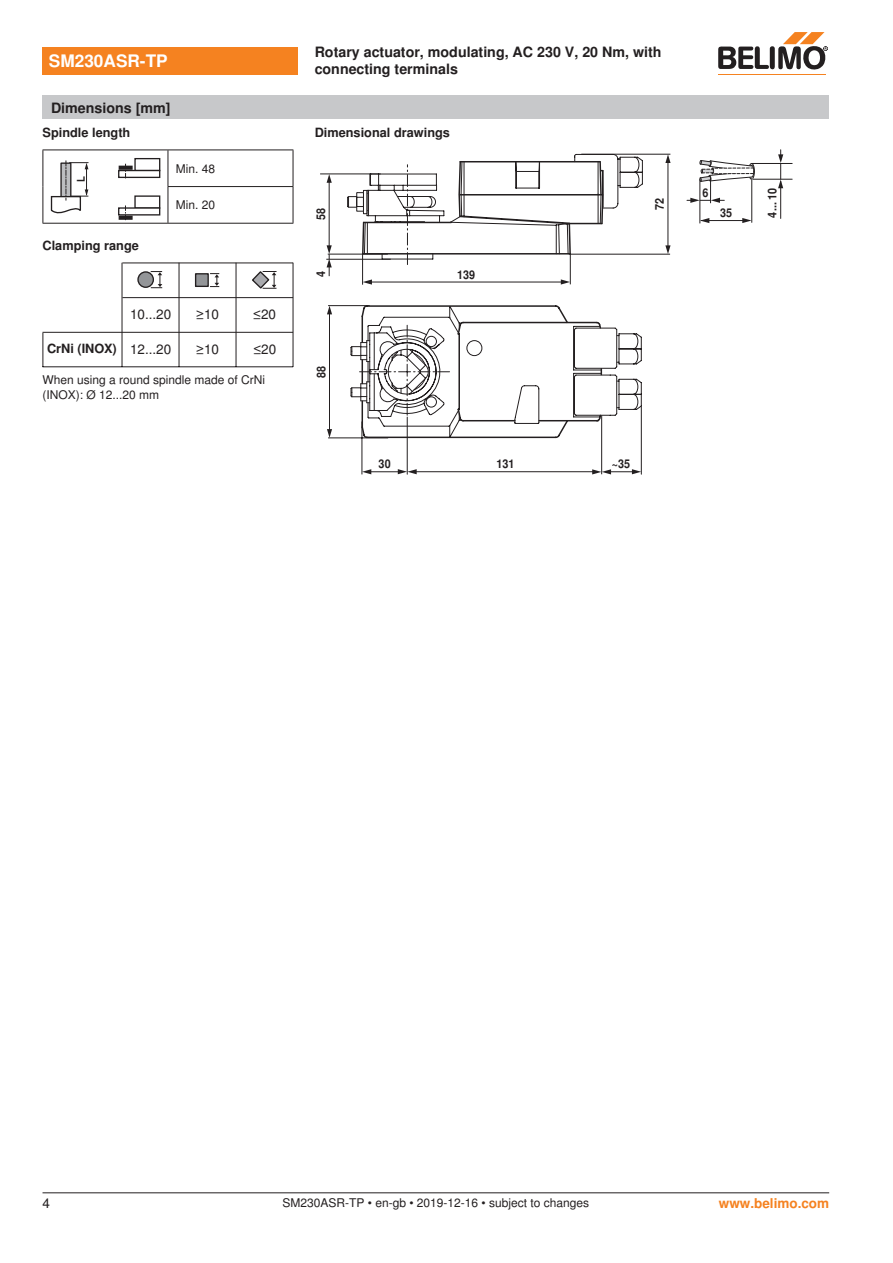
<style>
.page{position:relative;width:893px;height:1263px;background:#fff}
.page>*{position:absolute;margin:0;border:0;box-sizing:border-box;transform-origin:0 0}
.t1{font:700 17.25px "Nimbus Sans BEL";color:#fff}
.t2{font:700 14.25px/17.1px "Nimbus Sans BEL";color:#231f20}
.t3{font:13.5px "Nimbus Sans BEL";color:#231f20}
.Rechtsbündig_Footer{font:700 13.5px "Nimbus Sans BEL";color:#f58220}
.t4{font:13.5px "Nimbus Sans BEL";color:#231f20}
.t5{font:700 12.75px "Nimbus Sans BEL";color:#231f20}
.t6{font:700 12.75px "Nimbus Sans BEL";color:#231f20}
.Footer_EU_center{font:12px/14.4px "Nimbus Sans BEL";color:#231f20}
.t7{font:700 12px "Nimbus Sans BEL";color:#231f20;scale:.9 1}
.t8{font:700 10.65px "Nimbus Sans BEL";color:#231f20;scale:.9 1}
.s1{font-weight:400;font-size:13.5px}
</style>
<div class="page">
<hr style="left:43px;top:150px;width:1px;height:37px;background:#231f20">
<hr style="left:43px;top:187px;width:1px;height:36px;background:#231f20">
<hr style="left:168px;top:150px;width:1px;height:36px;background:#231f20">
<hr style="left:293px;top:150px;width:1px;height:36px;background:#231f20">
<hr style="left:168px;top:187px;width:1px;height:36px;background:#231f20">
<hr style="left:293px;top:187px;width:1px;height:36px;background:#231f20">
<hr style="left:43px;top:150px;width:125px;height:1px;background:#231f20">
<hr style="left:168px;top:150px;width:125px;height:1px;background:#231f20">
<hr style="left:168px;top:186px;width:125px;height:1px;background:#231f20">
<hr style="left:43px;top:223px;width:125px;height:1px;background:#231f20">
<hr style="left:168px;top:223px;width:125px;height:1px;background:#231f20">
<svg style="left:50px;top:161px;width:38px;height:53px"></svg>
<div style="left:134px;top:158px;width:26px;height:13px;background:#fff;border:1px solid #231f20"></div>
<div style="left:118px;top:170px;width:42px;height:8px;background:#fff;border:1px solid #231f20"></div>
<svg style="left:119px;top:166px;width:14px;height:4px"></svg>
<svg style="left:125px;top:163px;width:1px;height:15px"></svg>
<div style="left:134px;top:195px;width:26px;height:14px;background:#fff;border:1px solid #231f20"></div>
<div style="left:118px;top:207px;width:42px;height:9px;background:#fff;border:1px solid #231f20"></div>
<svg style="left:119px;top:216px;width:14px;height:4px"></svg>
<svg style="left:125px;top:205px;width:1px;height:15px"></svg>
<hr style="left:122px;top:263px;width:171px;height:1px;background:#231f20">
<hr style="left:122px;top:297px;width:171px;height:1px;background:#231f20">
<hr style="left:43px;top:332px;width:250px;height:1px;background:#231f20">
<div style="left:138px;top:272px;width:15px;height:15px;background:#939598;border-radius:50%"></div>
<div style="left:137px;top:271px;width:17px;height:17px;border:1px solid #231f20;border-radius:50%"></div>
<svg style="left:151px;top:271px;width:11px;height:17px"></svg>
<svg style="left:210px;top:273px;width:9px;height:14px"></svg>
<div style="left:196px;top:274px;width:12px;height:12px;background:#939598"></div>
<div style="left:195px;top:273px;width:14px;height:14px;border:1px solid #231f20"></div>
<svg style="left:252px;top:271px;width:25px;height:18px"></svg>
<hr style="left:43px;top:333px;width:1px;height:34px;background:#231f20">
<hr style="left:293px;top:263px;width:1px;height:104px;background:#231f20">
<hr style="left:236px;top:263px;width:1px;height:104px;background:#231f20">
<hr style="left:179px;top:263px;width:1px;height:104px;background:#231f20">
<hr style="left:122px;top:263px;width:1px;height:104px;background:#231f20">
<hr style="left:43px;top:366px;width:250px;height:1px;background:#231f20">
<svg style="left:350px;top:305px;width:292px;height:134px"></svg>
<hr style="left:641px;top:407px;width:1px;height:67px;background:#231f20">
<hr style="left:581px;top:154px;width:89px;height:1px;background:#231f20">
<hr style="left:569px;top:254px;width:101px;height:1px;background:#231f20">
<hr style="left:668px;top:160px;width:1px;height:88px;background:#231f20">
<svg style="left:665px;top:245px;width:5px;height:9px"></svg>
<svg style="left:665px;top:154px;width:6px;height:9px"></svg>
<hr style="left:700px;top:180px;width:1px;height:43px;background:#231f20">
<hr style="left:701px;top:220px;width:48px;height:1px;background:#231f20">
<hr style="left:780px;top:181px;width:1px;height:37px;background:#231f20">
<svg style="left:742px;top:218px;width:9px;height:5px"></svg>
<svg style="left:700px;top:218px;width:9px;height:5px"></svg>
<hr style="left:751px;top:178px;width:1px;height:44px;background:#231f20">
<svg style="left:687px;top:150px;width:106px;height:53px"></svg>
<hr style="left:407px;top:417px;width:1px;height:57px;background:#231f20">
<hr style="left:362px;top:421px;width:1px;height:53px;background:#231f20">
<hr style="left:601px;top:415px;width:1px;height:59px;background:#231f20">
<hr style="left:328px;top:305px;width:42px;height:1px;background:#231f20">
<hr style="left:328px;top:438px;width:60px;height:1px;background:#231f20">
<hr style="left:413px;top:471px;width:184px;height:1px;background:#231f20">
<svg style="left:592px;top:469px;width:49px;height:5px"></svg>
<hr style="left:370px;top:471px;width:30px;height:1px;background:#231f20">
<svg style="left:398px;top:469px;width:19px;height:5px"></svg>
<svg style="left:362px;top:469px;width:9px;height:5px"></svg>
<hr style="left:329px;top:312px;width:1px;height:119px;background:#231f20">
<svg style="left:327px;top:429px;width:5px;height:9px"></svg>
<svg style="left:327px;top:306px;width:5px;height:8px"></svg>
<hr style="left:362px;top:253px;width:1px;height:32px;background:#231f20">
<hr style="left:570px;top:253px;width:1px;height:31px;background:#231f20">
<hr style="left:369px;top:282px;width:194px;height:1px;background:#231f20">
<svg style="left:561px;top:279px;width:9px;height:6px"></svg>
<svg style="left:363px;top:279px;width:9px;height:6px"></svg>
<hr style="left:328px;top:254px;width:60px;height:1px;background:#231f20">
<hr style="left:329px;top:179px;width:1px;height:69px;background:#231f20">
<svg style="left:327px;top:175px;width:5px;height:8px"></svg>
<hr style="left:320px;top:174px;width:61px;height:1px;background:#231f20">
<div style="left:348px;top:196px;width:17px;height:12px;background:#fff;border:1px solid #231f20"></div>
<svg style="left:347px;top:196px;width:2px;height:12px"></svg>
<hr style="left:326px;top:259px;width:65px;height:1px;background:#231f20">
<svg style="left:327px;top:245px;width:5px;height:31px"></svg>
<svg style="left:356px;top:154px;width:287px;height:111px"></svg>
<div style="left:43px;top:47px;width:255px;height:27px;background:#f58220"></div>
<hr style="left:718px;top:74px;width:107px;height:1px;background:#f58220">
<svg style="left:718px;top:32px;width:110px;height:38px"></svg>
<div style="left:43px;top:96px;width:786px;height:23px;background:#c7c8ca"></div>
<hr style="left:43px;top:1192px;width:786px;height:1px;background:#231f20">
<p class="t1" style="left:49px;top:51px;width:120px">SM230ASR-TP</p>
<p class="t2" style="left:315px;top:44px;width:348px">Rotary actuator, modulating, AC 230 V, 20 Nm, with connecting terminals</p>
<p class="t2" style="left:51px;top:100px;width:121px">Dimensions [mm]</p>
<p class="t5" style="left:43px;top:125px;width:89px">Spindle length</p>
<p class="t8" style="left:77px;top:182px;width:8px;rotate:-90deg">L</p>
<p class="t5" style="left:43px;top:238px;width:98px">Clamping range</p>
<p class="Footer_EU_center" style="left:176px;top:161px;width:41px">Min. 48</p>
<p class="Footer_EU_center" style="left:176px;top:198px;width:41px">Min. 20</p>
<p class="t3" style="left:130px;top:306px;width:43px">10...20</p>
<p class="t3" style="left:196px;top:306px;width:24px">≥10</p>
<p class="t3" style="left:253px;top:306px;width:24px">≤20</p>
<p class="t6" style="left:47px;top:344px;width:126px">CrNi (INOX) <span class="s1">12...20</span></p>
<p class="t3" style="left:196px;top:340px;width:24px">≥10</p>
<p class="t3" style="left:253px;top:340px;width:24px">≤20</p>
<p class="Footer_EU_center" style="left:43px;top:373px;width:224px">When using a round spindle made of CrNi (INOX): Ø 12...20 mm</p>
<p class="t5" style="left:315px;top:125px;width:137px">Dimensional drawings</p>
<p class="t7" style="left:316px;top:220px;width:15px;rotate:-90deg">58</p>
<p class="t7" style="left:316px;top:276px;width:8px;rotate:-90deg">4</p>
<p class="t7" style="left:316px;top:378px;width:15px;rotate:-90deg">88</p>
<p class="t7" style="left:457px;top:270px;width:22px">139</p>
<p class="t7" style="left:379px;top:459px;width:15px">30</p>
<p class="t7" style="left:496px;top:459px;width:22px">131</p>
<p class="t7" style="left:655px;top:210px;width:15px;rotate:-90deg">72</p>
<p class="t7" style="left:612px;top:459px;width:22px">~35</p>
<p class="t7" style="left:702px;top:188px;width:8px">6</p>
<p class="t7" style="left:768px;top:218px;width:35px;rotate:-90deg">4 ...10</p>
<p class="t7" style="left:720px;top:208px;width:15px">35</p>
<p class="t4" style="left:43px;top:1195px;width:9px">4</p>
<p class="Footer_EU_center" style="left:282px;top:1196px;width:308px">SM230ASR-TP • en-gb • 2019-12-16 • subject to changes</p>
<p class="Rechtsbündig_Footer" style="left:719px;top:1195px;width:112px">www.belimo.com</p>
</div>
